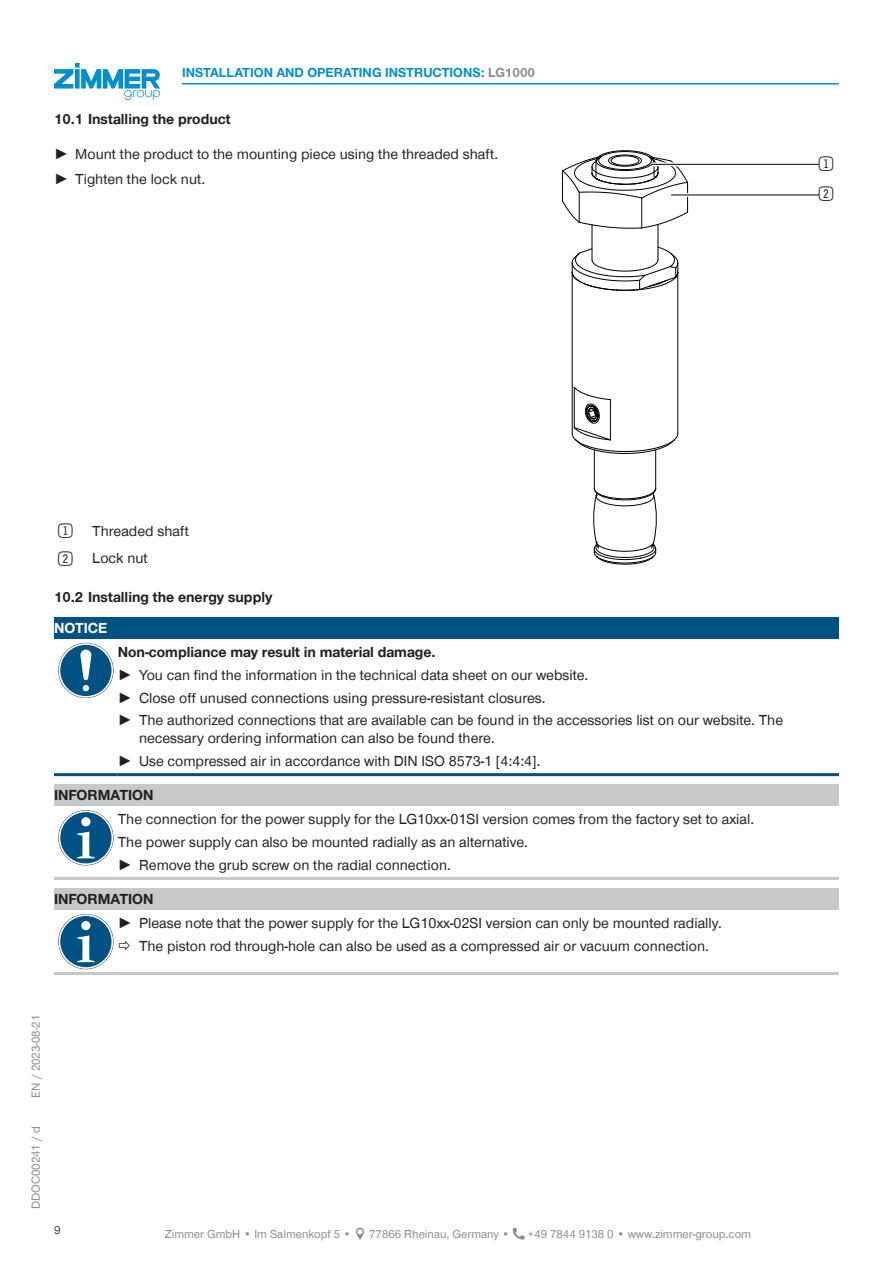
<style>
.page{position:relative;width:893px;height:1263px;background:#fff}
.page>*{position:absolute;margin:0;border:0;box-sizing:border-box;transform-origin:0 0}
.t1{font:24px "Double Digits Super Square";color:#231f20}
.t2{font:15px/22.8px "Zimmer Group Sans Global";color:#231f20}
.t3{font:700 15px "Zimmer Group Sans Global";color:#231f20}
.t4{font:700 15px "Zimmer Group Sans Global";color:#fff}
.t5{font:700 13.5px "Zimmer Group Sans Global";color:#008fd5}
.t6{font:12px "Zimmer Group Sans Global";color:#8a8c8f}
.t7{font:12px "Zimmer Group Sans";color:#8a8c8f}
.t8{font:300 12px "Zimmer Group Sans";color:#231f20}
.s1{color:#8a8c8f}
.s2{font-family:"Zimmer Group Sans"}
.s3{font-family:"Double Digits Super Square";font-size:24px}
.s4{font-weight:700}
</style>
<div class="page">
<svg style="left:54px;top:63px;width:106px;height:37px"></svg>
<hr style="left:572px;top:272px;width:1px;height:161px;background:#000001">
<hr style="left:594px;top:450px;width:1px;height:38px;background:#000001">
<hr style="left:655px;top:450px;width:1px;height:38px;background:#000001">
<hr style="left:677px;top:272px;width:1px;height:161px;background:#000001">
<hr style="left:592px;top:225px;width:1px;height:35px;background:#000001">
<hr style="left:658px;top:224px;width:1px;height:36px;background:#000001">
<svg style="left:593px;top:487px;width:64px;height:78px"></svg>
<svg style="left:561px;top:150px;width:128px;height:79px"></svg>
<svg style="left:571px;top:386px;width:108px;height:68px"></svg>
<svg style="left:571px;top:246px;width:108px;height:45px"></svg>
<svg style="left:671px;top:193px;width:148px;height:4px"></svg>
<hr style="left:671px;top:194px;width:148px;height:1px;background:#231f20">
<svg style="left:652px;top:162px;width:167px;height:4px"></svg>
<hr style="left:652px;top:164px;width:167px;height:1px;background:#231f20">
<div style="left:54px;top:617px;width:785px;height:21px;background:#005285"></div>
<hr style="left:54px;top:773px;width:64px;height:3px;background:#005285">
<hr style="left:118px;top:773px;width:721px;height:3px;background:#005285">
<svg style="left:58px;top:643px;width:56px;height:55px"></svg>
<svg style="left:59px;top:643px;width:54px;height:55px"></svg>
<div style="left:60px;top:645px;width:52px;height:51px;background:#005285;border-radius:50%"></div>
<svg style="left:80px;top:650px;width:11px;height:41px"></svg>
<div style="left:54px;top:785px;width:785px;height:21px;background:#c7c8ca"></div>
<hr style="left:54px;top:877px;width:64px;height:3px;background:#c7c8ca">
<hr style="left:118px;top:877px;width:721px;height:3px;background:#c7c8ca">
<svg style="left:58px;top:810px;width:56px;height:55px"></svg>
<svg style="left:59px;top:810px;width:54px;height:55px"></svg>
<div style="left:60px;top:812px;width:52px;height:51px;background:#005285;border-radius:50%"></div>
<svg style="left:77px;top:832px;width:18px;height:26px"></svg>
<div style="left:81px;top:817px;width:9px;height:9px;background:#fff;border-radius:50%"></div>
<div style="left:54px;top:888px;width:785px;height:22px;background:#c7c8ca"></div>
<hr style="left:54px;top:972px;width:64px;height:3px;background:#c7c8ca">
<hr style="left:118px;top:972px;width:721px;height:3px;background:#c7c8ca">
<svg style="left:58px;top:914px;width:56px;height:55px"></svg>
<svg style="left:59px;top:914px;width:54px;height:55px"></svg>
<div style="left:60px;top:916px;width:52px;height:51px;background:#005285;border-radius:50%"></div>
<svg style="left:77px;top:935px;width:18px;height:27px"></svg>
<div style="left:81px;top:921px;width:9px;height:9px;background:#fff;border-radius:50%"></div>
<hr style="left:182px;top:83px;width:657px;height:2px;background:#008fd5">
<p class="t5" style="left:182px;top:65px;width:355px">INSTALLATION AND OPERATING INSTRUCTIONS: <span class="s1">LG1000</span></p>
<p class="t3" style="left:54px;top:110px;width:178px">10.1 Installing the product</p>
<p class="t2" style="left:54px;top:142px;width:446px"><span class="s2">►</span> Mount the product to the mounting piece using the threaded shaft.</p>
<p class="t2" style="left:54px;top:168px;width:153px"><span class="s2">►</span> Tighten the lock nut.</p>
<h1 class="t1" style="left:819px;top:153px;width:20px">1</h1>
<h1 class="t1" style="left:819px;top:184px;width:20px">2</h1>
<p class="t2" style="left:58px;top:517px;width:132px;line-height:27.8px"><span class="s3">1</span> Threaded shaft<br><span class="s3">2</span> Lock nut</p>
<p class="t3" style="left:54px;top:588px;width:220px">10.2 Installing the energy supply</p>
<p class="t4" style="left:54px;top:619px;width:55px">NOTICE</p>
<p class="t2" style="left:118px;top:640px;width:667px"><span class="s4">Non-compliance may result in material damage.<br></span><span class="s2">►</span> You can find the information in the technical data sheet on our website.<br><span class="s2">►</span> Close off unused connections using pressure-resistant closures.<br><span class="s2">►</span> The authorized connections that are available can be found in the accessories list on our website. The</p>
<p class="t2" style="left:118px;top:727px;width:424px;text-indent:21px">necessary ordering information can also be found there.<br><span class="s2">►</span> Use compressed air in accordance with DIN ISO 8573-1 [4:4:4].</p>
<p class="t3" style="left:54px;top:786px;width:101px">INFORMATION</p>
<p class="t2" style="left:118px;top:808px;width:638px">The connection for the power supply for the LG10xx-01SI version comes from the factory set to axial.<br>The power supply can also be mounted radially as an alternative.<br><span class="s2">►</span> Remove the grub screw on the radial connection.</p>
<p class="t2" style="left:118px;top:887px;width:605px;line-height:24.2px;text-indent:-64px"><span class="s4">INFORMATION<br></span><span class="s2">►</span> Please note that the power supply for the LG10xx-02SI version can only be mounted radially.</p>
<p class="t2" style="left:139px;top:934px;width:571px">The piston rod through-hole can also be used as a compressed air or vacuum connection.</p>
<p class="t7" style="left:28px;top:1097px;width:84px;rotate:-90deg">EN / 2023-08-21</p>
<p class="t7" style="left:28px;top:1209px;width:84px;rotate:-90deg">DDOC00241 / d</p>
<p class="t8" style="left:54px;top:1222px;width:8px">9</p>
<p class="t6" style="left:165px;top:1227px;width:188px">Zimmer GmbH • Im Salmenkopf 5 •</p>
<p class="t6" style="left:369px;top:1227px;width:142px">77866 Rheinau, Germany •</p>
<p class="t6" style="left:528px;top:1227px;width:225px">+49 7844 9138 0 • www.zimmer-group.com</p>
</div>
